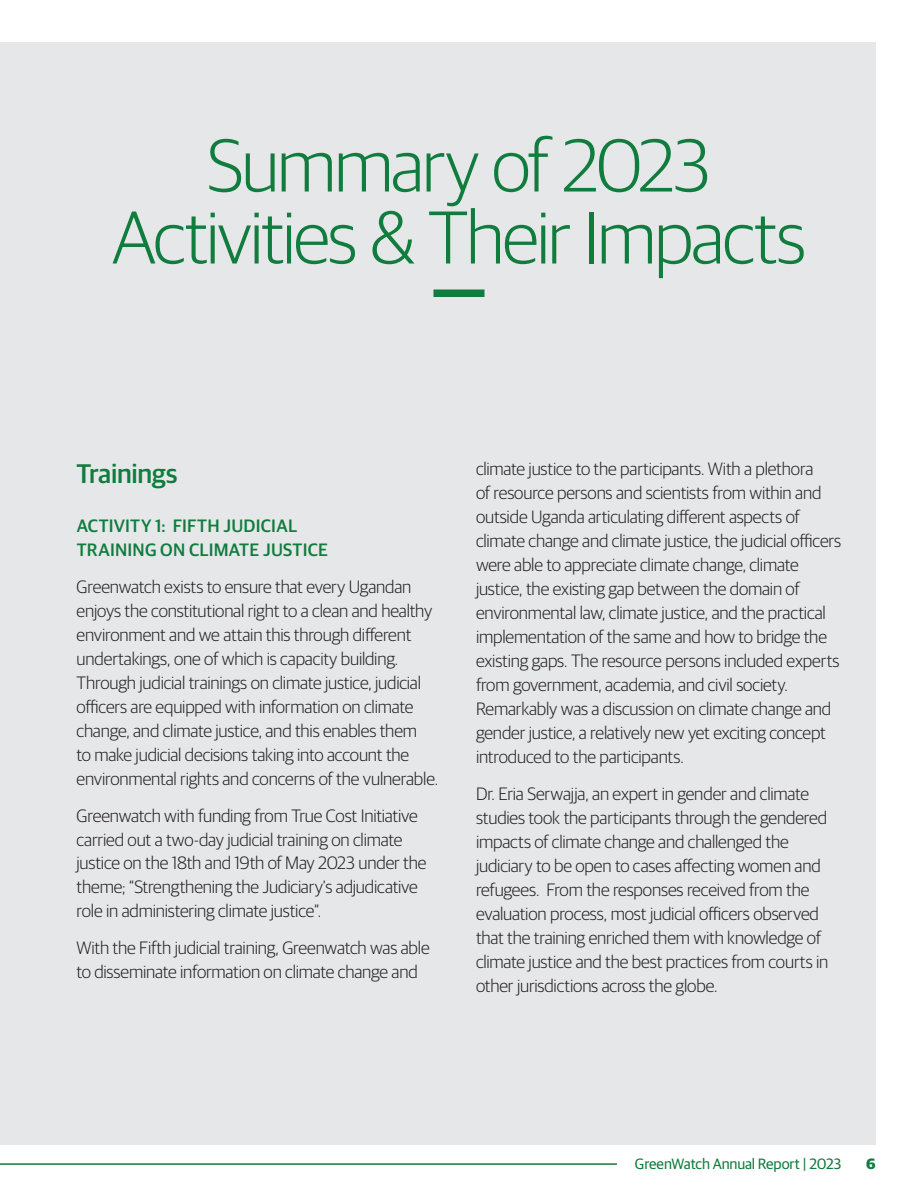
<style>
.page{position:relative;width:918px;height:1188px;background:#fff}
.page>*{position:absolute;margin:0;border:0;box-sizing:border-box;transform-origin:0 0}
.t1{font:300 75px/72px "Guardian Sans";letter-spacing:-.03em;color:#107c3e;text-align:center}
.t2{font:500 27px "Guardian Sans";letter-spacing:-.01em;color:#107c3e}
.t3{font:300 18px/24px "Guardian Sans";letter-spacing:-.01em;color:#231f20}
.t4{font:500 18px/24px "Guardian Sans";letter-spacing:.01em;color:#107c3e}
.t5{font:15px "Guardian Sans";letter-spacing:-.01em;color:#107c3e}
.t6{font:700 15px "Guardian Sans";color:#107c3e}
</style>
<div class="page">
<div style="left:0;top:42px;width:875px;height:1103px;background:#e6e7e9"></div>
<hr style="left:0;top:1163px;width:617px;height:2px;background:#107c3e">
<div style="left:433px;top:289px;width:52px;height:8px;background:#107c3e"></div>
<h1 class="t1" style="left:112px;top:125px;width:696px">Summary of 2023<br>Activities &amp; Their Impacts</h1>
<h2 class="t2" style="left:77px;top:454px;width:103px">Trainings</h2>
<p class="t4" style="left:77px;top:512px;width:253px">ACTIVITY 1: FIFTH JUDICIAL<br>TRAINING ON CLIMATE JUSTICE</p>
<p class="t3" style="left:77px;top:573px;width:363px">Greenwatch exists to ensure that every Ugandan enjoys the constitutional right to a clean and healthy environment and we attain this through different undertakings, one of which is capacity building.<br>Through judicial trainings on climate justice, judicial officers are equipped with information on climate change, and climate justice, and this enables them<br>to make judicial decisions taking into account the environmental rights and concerns of the vulnerable.</p>
<p class="t3" style="left:77px;top:802px;width:352px">Greenwatch with funding from True Cost Initiative carried out a two-day judicial training on climate justice on the 18th and 19th of May 2023 under the theme; “Strengthening the Judiciary’s adjudicative role in administering climate justice”.</p>
<p class="t3" style="left:77px;top:935px;width:355px">With the Fifth judicial training, Greenwatch was able to disseminate information on climate change and</p>
<p class="t3" style="left:476px;top:456px;width:367px">climate justice to the participants. With a plethora<br>of resource persons and scientists from within and outside Uganda articulating different aspects of climate change and climate justice, the judicial officers were able to appreciate climate change, climate justice, the existing gap between the domain of environmental law, climate justice, and the practical implementation of the same and how to bridge the existing gaps. The resource persons included experts from government, academia, and civil society.<br>Remarkably was a discussion on climate change and gender justice, a relatively new yet exciting concept introduced to the participants.</p>
<p class="t3" style="left:476px;top:781px;width:354px">Dr. Eria Serwajja, an expert in gender and climate studies took the participants through the gendered impacts of climate change and challenged the judiciary to be open to cases affecting women and refugees. From the responses received from the evaluation process, most judicial officers observed that the training enriched them with knowledge of climate justice and the best practices from courts in other jurisdictions across the globe.</p>
<p class="t5" style="left:635px;top:1153px;width:208px">GreenWatch Annual Report | 2023</p>
<p class="t6" style="left:866px;top:1153px;width:11px">6</p>
</div>
